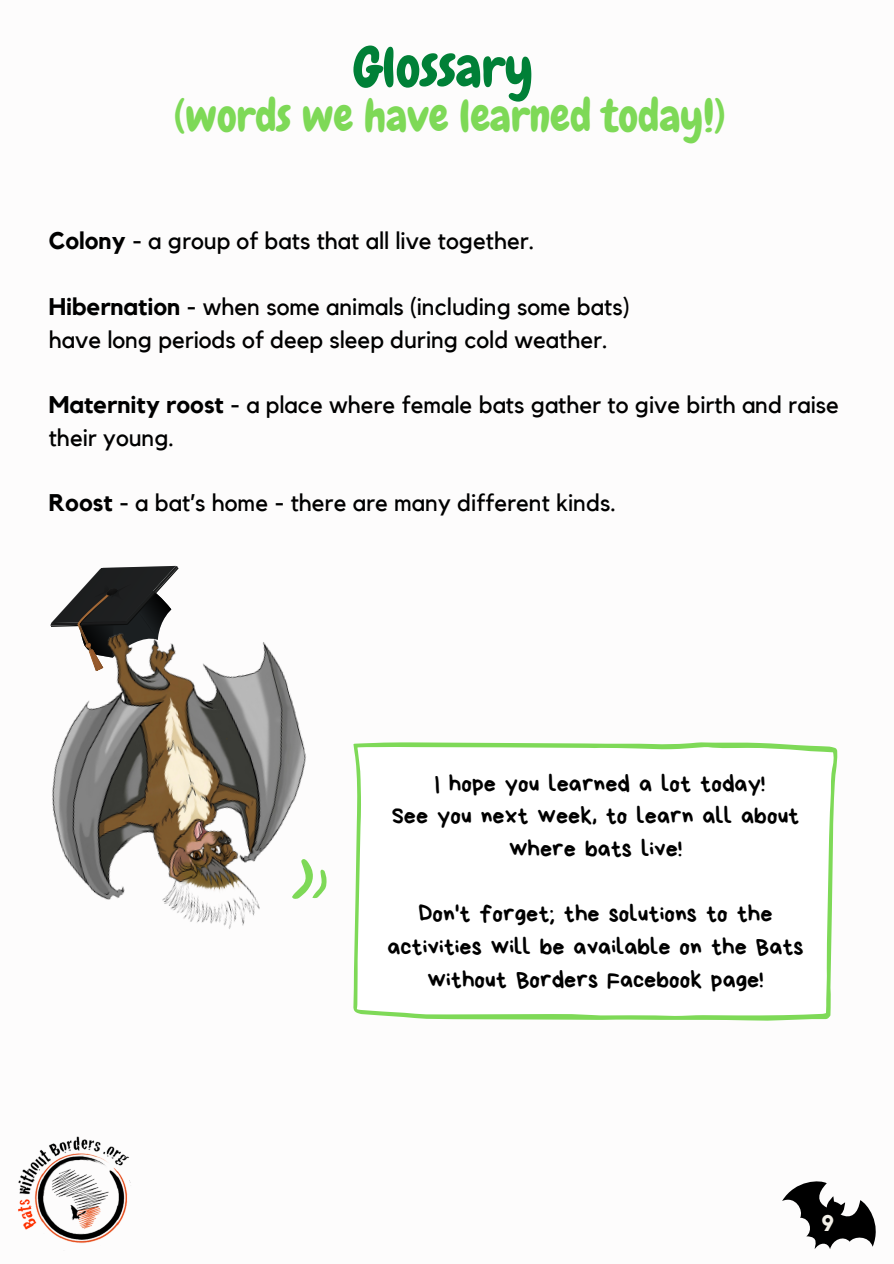
<style>
.page{position:relative;width:894px;height:1264px;background:#fff}
.page>*{position:absolute;margin:0;border:0;box-sizing:border-box;transform-origin:0 0}
.t1{font:54.6px "Chewy";color:#008037}
.t2{font:44.1px "Chewy";color:#7ed957}
.t3{font:24px/32.7px "Kollektif";color:#000}
.t4{font:24px/32.7px "Bryndan Write";color:#000;text-align:center}
.t5{font:700 22.5px "Kollektif";color:#f4f1e9}
.s1{font-weight:700}
</style>
<div class="page">
<img style="left:18px;top:1136px;width:113px;height:108px">
<svg style="left:782px;top:1181px;width:94px;height:68px"></svg>
<svg style="left:353px;top:742px;width:484px;height:278px"></svg>
<img style="left:50px;top:565px;width:257px;height:364px">
<svg style="left:277px;top:853px;width:50px;height:57px"></svg>
<p class="t1" style="left:353px;top:33px;width:181px">Glossary</p>
<p class="t2" style="left:173px;top:88px;width:554px">(words we have learned today!)</p>
<p class="t3" style="left:49px;top:226px;width:487px"><span class="s1">Colony -</span> a group of bats that all live together.</p>
<p class="t3" style="left:49px;top:291px;width:582px"><span class="s1">Hibernation -</span> when some animals (including some bats)</p>
<p class="t3" style="left:49px;top:324px;width:560px">have long periods of deep sleep during cold weather.</p>
<p class="t3" style="left:49px;top:389px;width:791px"><span class="s1">Maternity roost -</span> a place where female bats gather to give birth and raise their young.</p>
<p class="t3" style="left:49px;top:487px;width:568px"><span class="s1">Roost -</span> a bat’s home <span class="s1">-</span> there are many different kinds.</p>
<p class="t4" style="left:435px;top:767px;width:332px">I hope you learned a lot today!</p>
<p class="t4" style="left:392px;top:799px;width:409px">See you next week, to learn all about where bats live!</p>
<p class="t4" style="left:387px;top:897px;width:417px">Don't forget; the solutions to the activities will be available on the Bats without Borders Facebook page!</p>
<p class="t5" style="left:821px;top:1212px;width:14px">9</p>
</div>
